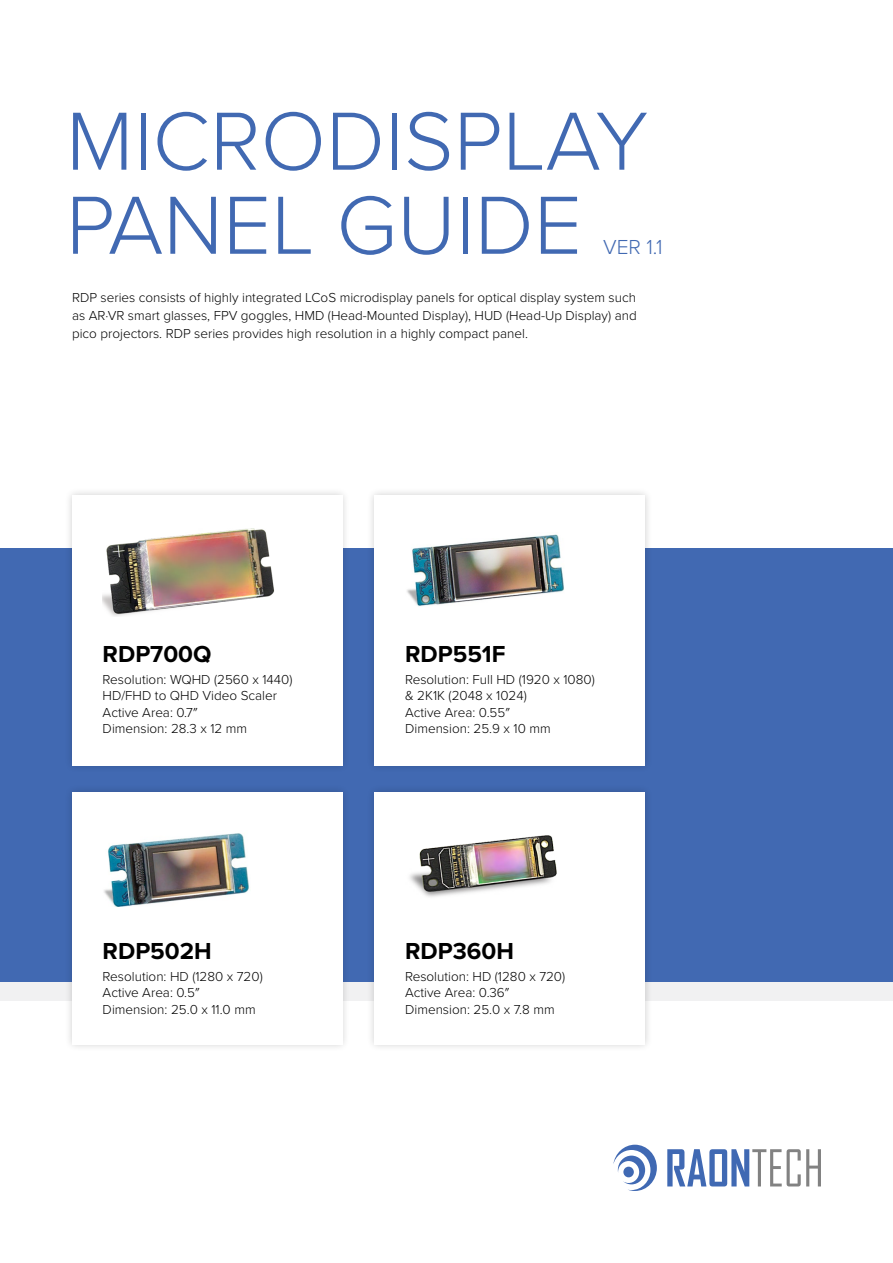
<style>
.page{position:relative;width:893px;height:1263px;background:#fff}
.page>*{position:absolute;margin:0;border:0;box-sizing:border-box;transform-origin:0 0}
.t1{font:300 85.35px/84px "Proxima Nova";color:#4169b2}
.t2{font:700 24px "Proxima Nova";color:#000}
.t3{font:300 21px "Proxima Nova";color:#4169b2}
.t4{font:300 13.5px/16.2px "Proxima Nova";color:#000}
</style>
<div class="page">
<div style="left:0;top:548px;width:893px;height:435px;background:#4169b2"></div>
<div style="left:0;top:983px;width:893px;height:18px;background:#f1f1f2"></div>
<div style="left:64px;top:487px;width:286px;height:286px;background:#000;opacity:.2"></div>
<div style="left:72px;top:495px;width:270px;height:270px;background:#fff"></div>
<div style="left:366px;top:487px;width:287px;height:286px;background:#000;opacity:.2"></div>
<div style="left:374px;top:495px;width:270px;height:270px;background:#fff"></div>
<div style="left:64px;top:784px;width:286px;height:268px;background:#000;opacity:.2"></div>
<div style="left:72px;top:792px;width:270px;height:252px;background:#fff"></div>
<div style="left:366px;top:784px;width:287px;height:268px;background:#000;opacity:.2"></div>
<div style="left:374px;top:792px;width:270px;height:252px;background:#fff"></div>
<img style="left:103px;top:528px;width:171px;height:88px">
<img style="left:407px;top:534px;width:157px;height:72px">
<img style="left:104px;top:833px;width:145px;height:73px">
<img style="left:409px;top:835px;width:148px;height:62px">
<svg style="left:613px;top:1145px;width:44px;height:46px"></svg>
<div style="left:623px;top:1167px;width:11px;height:10px;background:#4069b3;border-radius:50%"></div>
<svg style="left:667px;top:1149px;width:154px;height:37px"></svg>
<h1 class="t1" style="left:66px;top:95px;width:584px">MICRODISPLAY<br>PANEL GUIDE</h1>
<p class="t4" style="left:72px;top:288px;width:566px;line-height:18px;text-align:justify">RDP series consists of highly integrated LCoS microdisplay panels for optical display system such as AR·VR smart glasses, FPV goggles, HMD (Head-Mounted Display), HUD (Head-Up Display) and pico projectors. RDP series provides high resolution in a highly compact panel.</p>
<h3 class="t3" style="left:603px;top:231px;width:61px">VER 1.1</h3>
<h2 class="t2" style="left:103px;top:636px;width:110px">RDP700Q</h2>
<p class="t4" style="left:103px;top:671px;width:191px">Resolution: WQHD (2560 x 1440)<br>HD/FHD to QHD Video Scaler<br>Active Area: 0.7″<br>Dimension: 28.3 x 12 mm</p>
<h2 class="t2" style="left:103px;top:933px;width:111px">RDP502H</h2>
<p class="t4" style="left:103px;top:968px;width:162px">Resolution: HD (1280 x 720)<br>Active Area: 0.5″<br>Dimension: 25.0 x 11.0 mm</p>
<h2 class="t2" style="left:405px;top:636px;width:102px">RDP551F</h2>
<p class="t4" style="left:405px;top:671px;width:191px">Resolution: Full HD (1920 x 1080) &amp; 2K1K (2048 x 1024)<br>Active Area: 0.55″<br>Dimension: 25.9 x 10 mm</p>
<h2 class="t2" style="left:405px;top:933px;width:110px">RDP360H</h2>
<p class="t4" style="left:405px;top:968px;width:162px">Resolution: HD (1280 x 720)<br>Active Area: 0.36″<br>Dimension: 25.0 x 7.8 mm</p>
</div>
